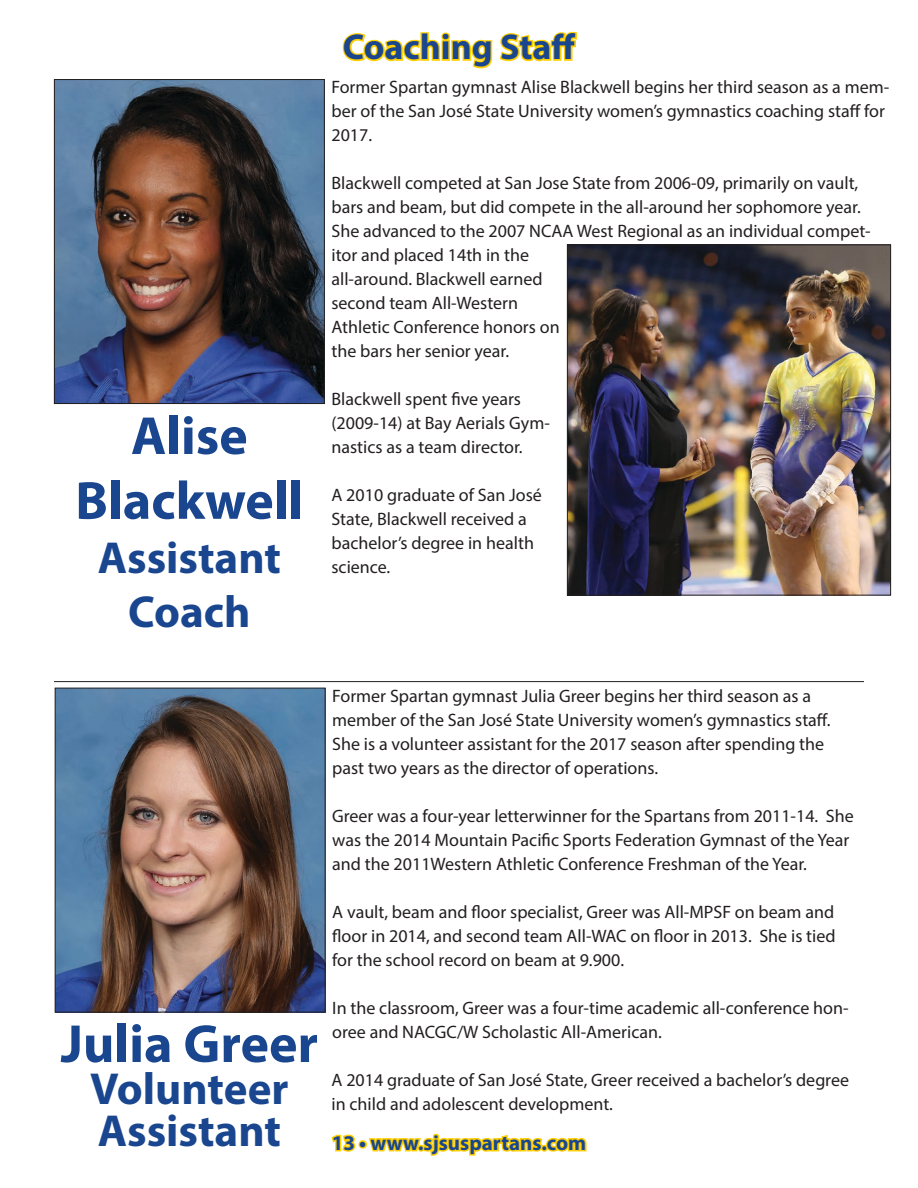
<style>
.page{position:relative;width:918px;height:1188px;background:#fff}
.page>*{position:absolute;margin:0;border:0;box-sizing:border-box;transform-origin:0 0}
.t1{font:700 54px/64.8px "Myriad Pro";color:#19468e;text-align:center}
.t2{font:700 45px/54px "Myriad Pro";color:#19468e;text-align:center}
.t3{font:700 36px "Myriad Pro";color:#19468e}
.t4{font:700 21px "Myriad Pro";color:#19468e}
.t5{font:18px/24px "Myriad Pro";color:#231f20}
</style>
<div class="page">
<svg style="left:331px;top:1134px;width:25px;height:18px"></svg>
<div style="left:359px;top:1140px;width:8px;height:9px;border:3px solid #ffcf00;border-radius:50%"></div>
<svg style="left:368px;top:1133px;width:219px;height:23px"></svg>
<svg style="left:342px;top:31px;width:236px;height:38px"></svg>
<img style="left:56px;top:81px;width:267px;height:321px">
<div style="left:54px;top:79px;width:271px;height:325px;border:1px solid #231f20"></div>
<img style="left:569px;top:246px;width:320px;height:348px">
<div style="left:567px;top:244px;width:324px;height:352px;border:1px solid #231f20"></div>
<img style="left:57px;top:690px;width:267px;height:320px">
<div style="left:55px;top:688px;width:271px;height:324px;border:1px solid #231f20"></div>
<hr style="left:54px;top:681px;width:810px;height:1px;background:#231f20">
<h1 class="t1" style="left:75px;top:402px;width:230px">Alise<br>Blackwell</h1>
<h2 class="t2" style="left:98px;top:529px;width:185px">Assistant<br>Coach</h2>
<h3 class="t3" style="left:343px;top:24px;width:234px">Coaching Staff</h3>
<p class="t5" style="left:331px;top:74px;width:559px">Former Spartan gymnast Alise Blackwell begins her third season as a mem&shy;ber of the San José State University women’s gymnastics coaching staff for<br>2017.</p>
<p class="t5" style="left:331px;top:170px;width:541px">Blackwell competed at San Jose State from 2006-09, primarily on vault, bars and beam, but did compete in the all-around her sophomore year.<br>She advanced to the 2007 NCAA West Regional as an individual compet&shy;itor and placed 14th in the<br>all-around. Blackwell earned<br>second team All-Western<br>Athletic Conference honors on<br>the bars her senior year.</p>
<p class="t5" style="left:331px;top:386px;width:220px">Blackwell spent five years (2009-14) at Bay Aerials Gym&shy;nastics as a team director.</p>
<p class="t5" style="left:331px;top:482px;width:212px">A 2010 graduate of San José<br>State, Blackwell received a bachelor’s degree in health science.</p>
<h1 class="t1" style="left:61px;top:1010px;width:259px">Julia Greer</h1>
<h2 class="t2" style="left:90px;top:1066px;width:200px;line-height:42px;text-align:left">Volunteer<br>Assistant</h2>
<p class="t5" style="left:332px;top:684px;width:500px">Former Spartan gymnast Julia Greer begins her third season as a member of the San José State University women’s gymnastics staff.<br>She is a volunteer assistant for the 2017 season after spending the past two years as the director of operations.</p>
<p class="t5" style="left:332px;top:804px;width:523px">Greer was a four-year letterwinner for the Spartans from 2011-14. She was the 2014 Mountain Pacific Sports Federation Gymnast of the Year and the 2011Western Athletic Conference Freshman of the Year.</p>
<p class="t5" style="left:332px;top:900px;width:505px;text-align:justify">A vault, beam and floor specialist, Greer was All-MPSF on beam and floor in 2014, and second team All-WAC on floor in 2013. She is tied for the school record on beam at 9.900.</p>
<p class="t5" style="left:332px;top:996px;width:518px">In the classroom, Greer was a four-time academic all-conference hon&shy;oree and NACGC/W Scholastic All-American.</p>
<p class="t5" style="left:332px;top:1068px;width:519px">A 2014 graduate of San José State, Greer received a bachelor’s degree in child and adolescent development.</p>
<p class="t4" style="left:332px;top:1129px;width:256px">13 • www.sjsuspartans.com</p>
</div>
